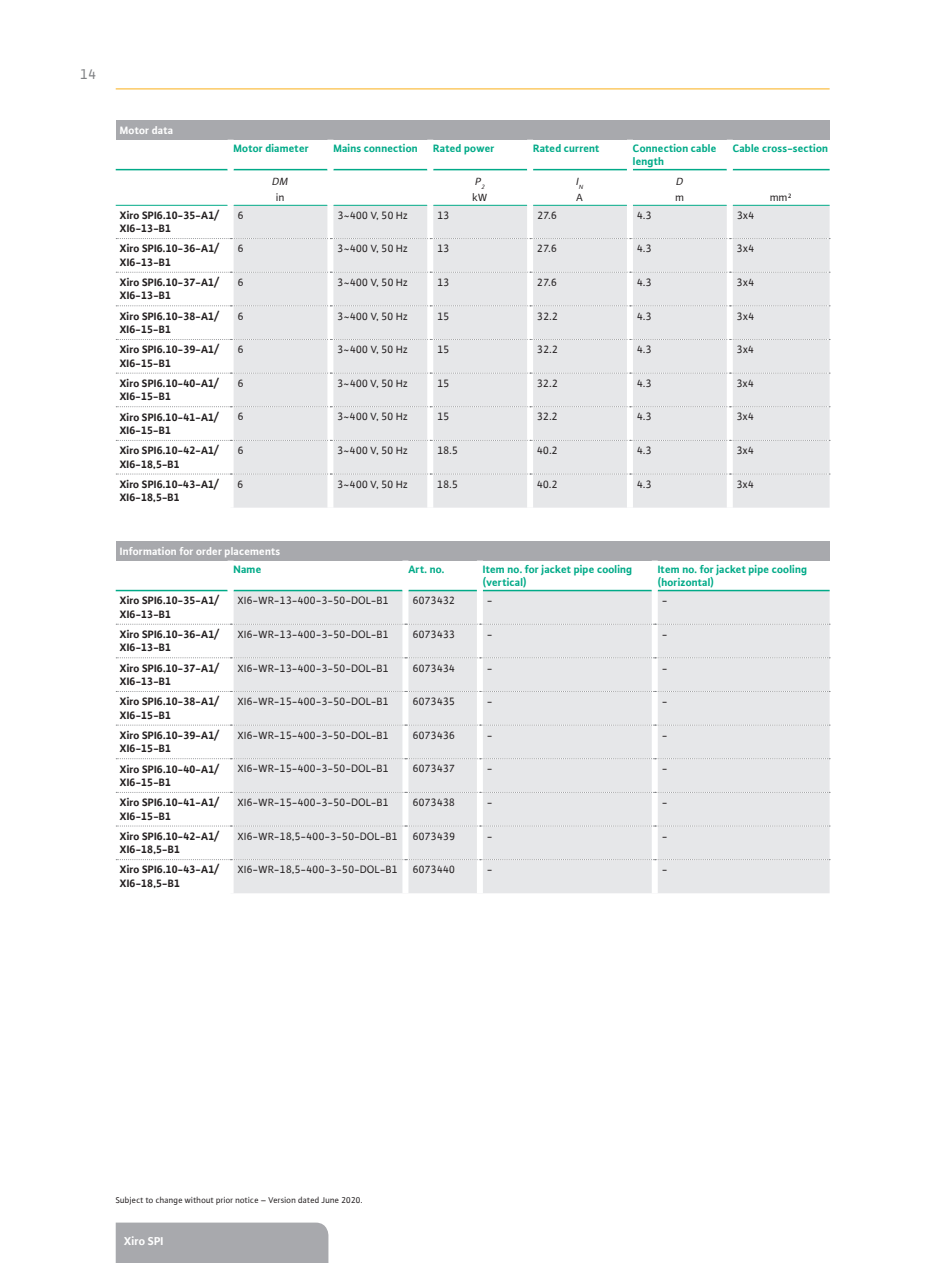
<style>
.page{position:relative;width:936px;height:1263px;background:#fff}
.page>*{position:absolute;margin:0;border:0;box-sizing:border-box;transform-origin:0 0}
.t1{font:15px "WILO Plus Global";color:#808285}
.t2{font:700 12px "WILO Plus Global";color:#fff}
.t3{font:11.25px "WILO Plus Global";color:#231f20}
.t4{font:700 11.25px/13.5px "WILO Plus Global";color:#231f20}
.t5{font:700 11.25px/13.5px "WILO Plus Global";color:#0a8}
.t6{font:700 11.25px "WILO Plus Global";color:#fff}
.t7{font:italic 11.25px "WILO Plus Global";color:#231f20}
.t8{font:9px "WILO Plus Global";color:#231f20}
</style>
<div class="page">
<hr style="left:116px;top:89px;width:713px;height:1px;background:#faaf18">
<div style="left:116px;top:1222px;width:212px;height:41px;background:#a8a9ad"></div>
<div style="left:116px;top:121px;width:713px;height:19px;background:#a8a9ad"></div>
<svg style="left:116px;top:205px;width:714px;height:303px"></svg>
<hr style="left:116px;top:169px;width:111px;height:1px;background:#0a8">
<hr style="left:233px;top:169px;width:94px;height:1px;background:#0a8">
<hr style="left:333px;top:169px;width:94px;height:1px;background:#0a8">
<hr style="left:433px;top:169px;width:94px;height:1px;background:#0a8">
<hr style="left:533px;top:169px;width:94px;height:1px;background:#0a8">
<hr style="left:633px;top:169px;width:93px;height:1px;background:#0a8">
<hr style="left:732px;top:169px;width:97px;height:1px;background:#0a8">
<div style="left:116px;top:541px;width:713px;height:20px;background:#a8a9ad"></div>
<svg style="left:116px;top:590px;width:714px;height:303px"></svg>
<hr style="left:116px;top:590px;width:111px;height:1px;background:#0a8">
<hr style="left:233px;top:590px;width:169px;height:1px;background:#0a8">
<hr style="left:408px;top:590px;width:69px;height:1px;background:#0a8">
<hr style="left:483px;top:590px;width:168px;height:1px;background:#0a8">
<hr style="left:657px;top:590px;width:172px;height:1px;background:#0a8">
<h1 class="t1" style="left:80px;top:65px;width:18px">14</h1>
<p class="t6" style="left:120px;top:124px;width:55px">Motor data</p>
<p class="t5" style="left:233px;top:141px;width:77px">Motor diameter</p>
<p class="t5" style="left:333px;top:141px;width:86px">Mains connection</p>
<p class="t5" style="left:433px;top:141px;width:63px">Rated power</p>
<p class="t5" style="left:533px;top:141px;width:68px">Rated current</p>
<p class="t5" style="left:633px;top:141px;width:85px">Connection cable length</p>
<p class="t5" style="left:732px;top:141px;width:97px">Cable cross-section</p>
<p class="t7" style="left:272px;top:175px;width:17px">DM</p>
<p class="t7" style="left:475px;top:175px;width:11px">P<sub>2</sub></p>
<p class="t7" style="left:576px;top:175px;width:8px">I<sub>N</sub></p>
<p class="t7" style="left:676px;top:175px;width:9px">D</p>
<p class="t3" style="left:276px;top:191px;width:10px">in</p>
<p class="t3" style="left:472px;top:191px;width:17px">kW</p>
<p class="t3" style="left:576px;top:191px;width:8px">A</p>
<p class="t3" style="left:675px;top:191px;width:10px">m</p>
<p class="t3" style="left:770px;top:191px;width:24px">mm²</p>
<p class="t4" style="left:120px;top:208px;width:100px">Xiro SPI6.10-35-A1/<br>XI6-13-B1</p>
<p class="t3" style="left:238px;top:208px;width:8px">6</p>
<p class="t3" style="left:337px;top:208px;width:72px">3~400 V, 50 Hz</p>
<p class="t3" style="left:437px;top:208px;width:14px">13</p>
<p class="t3" style="left:537px;top:208px;width:21px">27.6</p>
<p class="t3" style="left:637px;top:208px;width:16px">4.3</p>
<p class="t3" style="left:737px;top:208px;width:19px">3x4</p>
<p class="t4" style="left:120px;top:242px;width:100px">Xiro SPI6.10-36-A1/<br>XI6-13-B1</p>
<p class="t3" style="left:238px;top:242px;width:8px">6</p>
<p class="t3" style="left:337px;top:242px;width:72px">3~400 V, 50 Hz</p>
<p class="t3" style="left:437px;top:242px;width:14px">13</p>
<p class="t3" style="left:537px;top:242px;width:21px">27.6</p>
<p class="t3" style="left:637px;top:242px;width:16px">4.3</p>
<p class="t3" style="left:737px;top:242px;width:19px">3x4</p>
<p class="t4" style="left:120px;top:275px;width:100px">Xiro SPI6.10-37-A1/<br>XI6-13-B1</p>
<p class="t3" style="left:238px;top:275px;width:8px">6</p>
<p class="t3" style="left:337px;top:275px;width:72px">3~400 V, 50 Hz</p>
<p class="t3" style="left:437px;top:275px;width:14px">13</p>
<p class="t3" style="left:537px;top:275px;width:21px">27.6</p>
<p class="t3" style="left:637px;top:275px;width:16px">4.3</p>
<p class="t3" style="left:737px;top:275px;width:19px">3x4</p>
<p class="t4" style="left:120px;top:309px;width:100px">Xiro SPI6.10-38-A1/<br>XI6-15-B1</p>
<p class="t3" style="left:238px;top:309px;width:8px">6</p>
<p class="t3" style="left:337px;top:309px;width:72px">3~400 V, 50 Hz</p>
<p class="t3" style="left:437px;top:309px;width:14px">15</p>
<p class="t3" style="left:537px;top:309px;width:22px">32.2</p>
<p class="t3" style="left:637px;top:309px;width:16px">4.3</p>
<p class="t3" style="left:737px;top:309px;width:19px">3x4</p>
<p class="t4" style="left:120px;top:343px;width:100px">Xiro SPI6.10-39-A1/<br>XI6-15-B1</p>
<p class="t3" style="left:238px;top:343px;width:8px">6</p>
<p class="t3" style="left:337px;top:343px;width:72px">3~400 V, 50 Hz</p>
<p class="t3" style="left:437px;top:343px;width:14px">15</p>
<p class="t3" style="left:537px;top:343px;width:22px">32.2</p>
<p class="t3" style="left:637px;top:343px;width:16px">4.3</p>
<p class="t3" style="left:736px;top:343px;width:19px">3x4</p>
<p class="t4" style="left:120px;top:376px;width:100px">Xiro SPI6.10-40-A1/<br>XI6-15-B1</p>
<p class="t3" style="left:238px;top:376px;width:8px">6</p>
<p class="t3" style="left:337px;top:376px;width:72px">3~400 V, 50 Hz</p>
<p class="t3" style="left:437px;top:376px;width:14px">15</p>
<p class="t3" style="left:537px;top:376px;width:22px">32.2</p>
<p class="t3" style="left:637px;top:376px;width:16px">4.3</p>
<p class="t3" style="left:736px;top:376px;width:19px">3x4</p>
<p class="t4" style="left:120px;top:410px;width:100px">Xiro SPI6.10-41-A1/<br>XI6-15-B1</p>
<p class="t3" style="left:238px;top:410px;width:8px">6</p>
<p class="t3" style="left:337px;top:410px;width:72px">3~400 V, 50 Hz</p>
<p class="t3" style="left:437px;top:410px;width:14px">15</p>
<p class="t3" style="left:537px;top:410px;width:22px">32.2</p>
<p class="t3" style="left:637px;top:410px;width:16px">4.3</p>
<p class="t3" style="left:736px;top:410px;width:19px">3x4</p>
<p class="t4" style="left:120px;top:443px;width:100px">Xiro SPI6.10-42-A1/<br>XI6-18,5-B1</p>
<p class="t3" style="left:238px;top:444px;width:8px">6</p>
<p class="t3" style="left:337px;top:444px;width:72px">3~400 V, 50 Hz</p>
<p class="t3" style="left:437px;top:444px;width:22px">18.5</p>
<p class="t3" style="left:537px;top:444px;width:22px">40.2</p>
<p class="t3" style="left:637px;top:444px;width:16px">4.3</p>
<p class="t3" style="left:736px;top:444px;width:19px">3x4</p>
<p class="t4" style="left:120px;top:477px;width:100px">Xiro SPI6.10-43-A1/<br>XI6-18,5-B1</p>
<p class="t3" style="left:238px;top:477px;width:8px">6</p>
<p class="t3" style="left:337px;top:477px;width:72px">3~400 V, 50 Hz</p>
<p class="t3" style="left:437px;top:477px;width:22px">18.5</p>
<p class="t3" style="left:537px;top:477px;width:22px">40.2</p>
<p class="t3" style="left:637px;top:477px;width:16px">4.3</p>
<p class="t3" style="left:736px;top:477px;width:19px">3x4</p>
<p class="t6" style="left:120px;top:544px;width:162px">Information for order placements</p>
<p class="t5" style="left:233px;top:562px;width:29px">Name</p>
<p class="t5" style="left:408px;top:562px;width:38px">Art. no.</p>
<p class="t5" style="left:483px;top:562px;width:151px">Item no. for jacket pipe cooling (vertical)</p>
<p class="t5" style="left:657px;top:562px;width:151px">Item no. for jacket pipe cooling (horizontal)</p>
<p class="t4" style="left:120px;top:594px;width:100px">Xiro SPI6.10-35-A1/<br>XI6-13-B1</p>
<p class="t3" style="left:238px;top:594px;width:153px">XI6-WR-13-400-3-50-DOL-B1</p>
<p class="t3" style="left:412px;top:594px;width:44px">6073432</p>
<p class="t3" style="left:487px;top:594px;width:7px">-</p>
<p class="t3" style="left:662px;top:594px;width:7px">-</p>
<p class="t4" style="left:120px;top:627px;width:100px">Xiro SPI6.10-36-A1/<br>XI6-13-B1</p>
<p class="t3" style="left:238px;top:627px;width:153px">XI6-WR-13-400-3-50-DOL-B1</p>
<p class="t3" style="left:412px;top:627px;width:44px">6073433</p>
<p class="t3" style="left:487px;top:627px;width:7px">-</p>
<p class="t3" style="left:662px;top:627px;width:7px">-</p>
<p class="t4" style="left:120px;top:661px;width:100px">Xiro SPI6.10-37-A1/<br>XI6-13-B1</p>
<p class="t3" style="left:238px;top:661px;width:153px">XI6-WR-13-400-3-50-DOL-B1</p>
<p class="t3" style="left:412px;top:661px;width:44px">6073434</p>
<p class="t3" style="left:487px;top:661px;width:7px">-</p>
<p class="t3" style="left:662px;top:661px;width:7px">-</p>
<p class="t4" style="left:120px;top:695px;width:100px">Xiro SPI6.10-38-A1/<br>XI6-15-B1</p>
<p class="t3" style="left:238px;top:695px;width:153px">XI6-WR-15-400-3-50-DOL-B1</p>
<p class="t3" style="left:412px;top:695px;width:44px">6073435</p>
<p class="t3" style="left:487px;top:695px;width:7px">-</p>
<p class="t3" style="left:662px;top:695px;width:7px">-</p>
<p class="t4" style="left:120px;top:728px;width:100px">Xiro SPI6.10-39-A1/<br>XI6-15-B1</p>
<p class="t3" style="left:238px;top:728px;width:153px">XI6-WR-15-400-3-50-DOL-B1</p>
<p class="t3" style="left:412px;top:728px;width:44px">6073436</p>
<p class="t3" style="left:487px;top:728px;width:7px">-</p>
<p class="t3" style="left:662px;top:728px;width:7px">-</p>
<p class="t4" style="left:120px;top:762px;width:100px">Xiro SPI6.10-40-A1/<br>XI6-15-B1</p>
<p class="t3" style="left:238px;top:762px;width:153px">XI6-WR-15-400-3-50-DOL-B1</p>
<p class="t3" style="left:412px;top:762px;width:44px">6073437</p>
<p class="t3" style="left:487px;top:762px;width:7px">-</p>
<p class="t3" style="left:662px;top:762px;width:7px">-</p>
<p class="t4" style="left:120px;top:795px;width:100px">Xiro SPI6.10-41-A1/<br>XI6-15-B1</p>
<p class="t3" style="left:238px;top:796px;width:153px">XI6-WR-15-400-3-50-DOL-B1</p>
<p class="t3" style="left:412px;top:796px;width:44px">6073438</p>
<p class="t3" style="left:487px;top:796px;width:7px">-</p>
<p class="t3" style="left:662px;top:796px;width:7px">-</p>
<p class="t4" style="left:120px;top:829px;width:100px">Xiro SPI6.10-42-A1/<br>XI6-18,5-B1</p>
<p class="t3" style="left:238px;top:829px;width:161px">XI6-WR-18,5-400-3-50-DOL-B1</p>
<p class="t3" style="left:412px;top:829px;width:44px">6073439</p>
<p class="t3" style="left:487px;top:829px;width:7px">-</p>
<p class="t3" style="left:662px;top:829px;width:7px">-</p>
<p class="t4" style="left:120px;top:863px;width:100px">Xiro SPI6.10-43-A1/<br>XI6-18,5-B1</p>
<p class="t3" style="left:238px;top:863px;width:161px">XI6-WR-18,5-400-3-50-DOL-B1</p>
<p class="t3" style="left:412px;top:863px;width:44px">6073440</p>
<p class="t3" style="left:487px;top:863px;width:7px">-</p>
<p class="t3" style="left:662px;top:863px;width:7px">-</p>
<p class="t8" style="left:116px;top:1195px;width:249px">Subject to change without prior notice – Version dated June 2020.</p>
<p class="t2" style="left:124px;top:1234px;width:41px">Xiro SPI</p>
</div>
